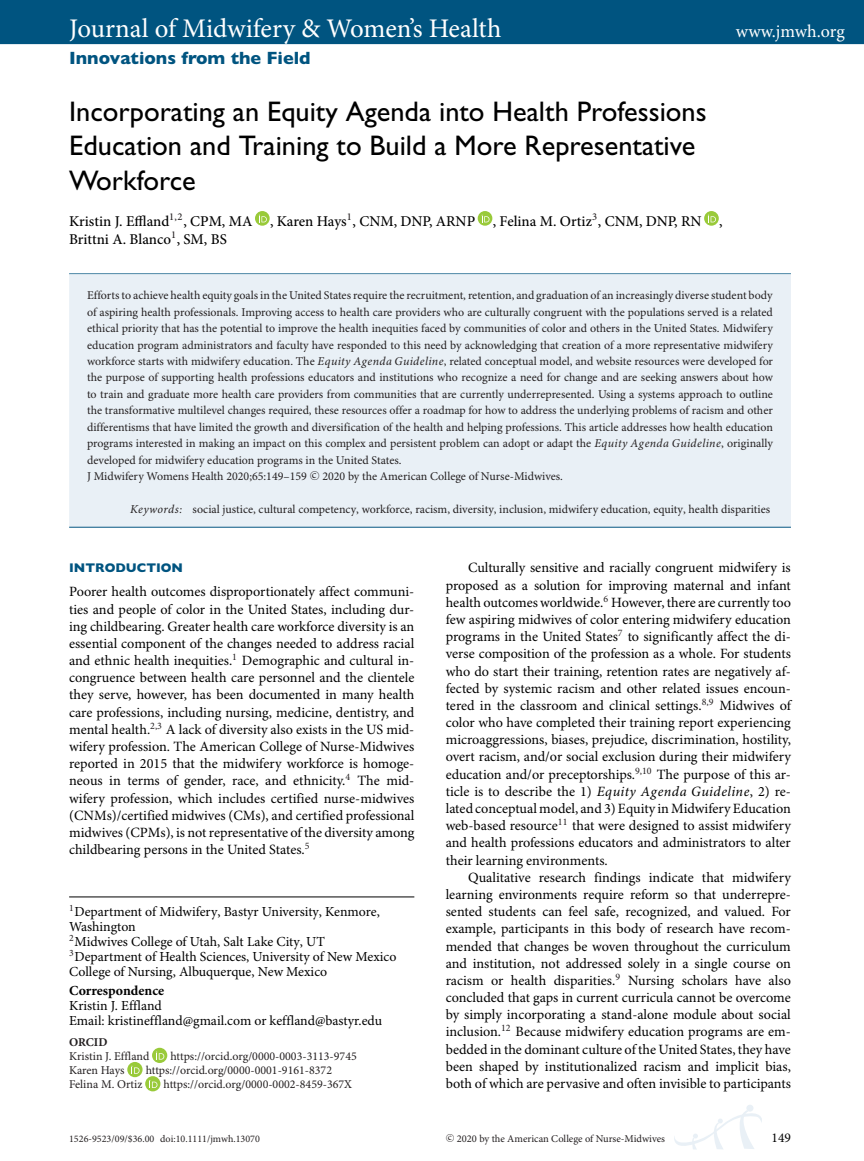
<style>
.page{position:relative;width:864px;height:1161px;background:#fff}
.page>*{position:absolute;margin:0;border:0;box-sizing:border-box;transform-origin:0 0}
.t1{font:28.35px/34.3px "Gill Sans";color:#000}
.t2{font:26.85px "Minion Pro";color:#fff}
.t3{font:800 18px "Gill Sans";color:#005480}
.t4{font:18px "Minion Pro";color:#fff}
.t5{font:500 15px/18px "Minion Pro";color:#000}
.t6{font:14.25px/17.2px "Minion Pro";color:#000;text-align:justify}
.t7{font:13.8px/15px "Minion Pro";color:#000}
.t8{font:700 13.8px "Minion Pro";color:#000}
.t9{font:13.5px "Minion Pro";color:#000}
.t10{font:800 12.75px "Gill Sans";color:#005480}
.t11{font:12px/16.5px "Minion Pro";color:#231f20}
.t12{font:700 12px "Minion Pro";letter-spacing:-.005em;color:#231f20}
.t13{font:10.5px "Minion Pro";color:#231f20}
.t14{font:10.05px "Minion Pro";color:#231f20}
.s1{font-style:italic}
</style>
<div class="page">
<div style="left:0;top:0;width:864px;height:44px;background:#005480"></div>
<svg style="left:255px;top:211px;width:15px;height:15px"></svg>
<svg style="left:259px;top:215px;width:8px;height:7px"></svg>
<svg style="left:478px;top:211px;width:14px;height:15px"></svg>
<svg style="left:482px;top:215px;width:7px;height:7px"></svg>
<svg style="left:704px;top:211px;width:15px;height:15px"></svg>
<svg style="left:708px;top:215px;width:8px;height:7px"></svg>
<div style="left:69px;top:274px;width:722px;height:253px;background:#e9f0f6"></div>
<hr style="left:69px;top:527px;width:722px;height:1px;background:#005480">
<hr style="left:69px;top:897px;width:345px;height:1px;background:#000">
<div style="left:152px;top:1048px;width:15px;height:15px;background:#99ca3a;border-radius:50%"></div>
<svg style="left:156px;top:1052px;width:8px;height:8px"></svg>
<svg style="left:127px;top:1062px;width:16px;height:15px"></svg>
<svg style="left:131px;top:1066px;width:9px;height:8px"></svg>
<div style="left:145px;top:1076px;width:15px;height:15px;background:#99ca3a;border-radius:50%"></div>
<svg style="left:149px;top:1080px;width:8px;height:8px"></svg>
<div style="left:746px;top:1105px;width:8px;height:7px;background:#e9f0f6;border-radius:50%"></div>
<svg style="left:674px;top:1109px;width:88px;height:41px"></svg>
<h2 class="t2" style="left:69px;top:17px;width:434px">Journal of Midwifery &amp; Women’s Health</h2>
<p class="t4" style="left:736px;top:24px;width:110px">www.jmwh.org</p>
<p class="t3" style="left:69px;top:52px;width:243px">Innovations from the Field</p>
<h1 class="t1" style="left:69px;top:98px;width:639px">Incorporating an Equity Agenda into Health Professions<br>Education and Training to Build a More Representative<br>Workforce</h1>
<p class="t5" style="left:69px;top:212px;width:655px">Kristin J. Effland<sup>1,2</sup>, CPM, MA , Karen Hays<sup>1</sup>, CNM, DNP, ARNP , Felina M. Ortiz<sup>3</sup>, CNM, DNP, RN ,<br>Brittni A. Blanco<sup>1</sup>, SM, BS</p>
<p class="t11" style="left:87px;top:288px;width:687px">Efforts to achieve health equity goals in the United States require the recruitment, retention, and graduation of an increasingly diverse student body of aspiring health professionals. Improving access to health care providers who are culturally congruent with the populations served is a related ethical priority that has the potential to improve the health inequities faced by communities of color and others in the United States. Midwifery education program administrators and faculty have responded to this need by acknowledging that creation of a more representative midwifery workforce starts with midwifery education. The <span class="s1">Equity Agenda Guideline</span>, related conceptual model, and website resources were developed for the purpose of supporting health professions educators and institutions who recognize a need for change and are seeking answers about how to train and graduate more health care providers from communities that are currently underrepresented. Using a systems approach to outline the transformative multilevel changes required, these resources offer a roadmap for how to address the underlying problems of racism and other differentisms that have limited the growth and diversification of the health and helping professions. This article addresses how health education programs interested in making an impact on this complex and persistent problem can adopt or adapt the <span class="s1">Equity Agenda Guideline</span>, originally developed for midwifery education programs in the United States.<br>J Midwifery Womens Health 2020;65:149–159 <sup>-</sup><sup>c</sup> 2020 by the American College of Nurse-Midwives.</p>
<p class="t11" style="left:130px;top:502px;width:642px"><span class="s1">Keywords:</span> social justice, cultural competency, workforce, racism, diversity, inclusion, midwifery education, equity, health disparities</p>
<p class="t10" style="left:69px;top:564px;width:115px">INTRODUCTION</p>
<p class="t6" style="left:69px;top:584px;width:347px">Poorer health outcomes disproportionately affect communi&shy;ties and people of color in the United States, including dur&shy;ing childbearing. Greater health care workforce diversity is an essential component of the changes needed to address racial and ethnic health inequities.<sup>1</sup> Demographic and cultural in&shy;congruence between health care personnel and the clientele they serve, however, has been documented in many health care professions, including nursing, medicine, dentistry, and mental health.<sup>2,3</sup> A lack of diversity also exists in the US mid&shy;wifery profession. The American College of Nurse-Midwives reported in 2015 that the midwifery workforce is homoge&shy;neous in terms of gender, race, and ethnicity.<sup>4</sup> The mid&shy;wifery profession, which includes certified nurse-midwives (CNMs)/certified midwives (CMs), and certified professional midwives (CPMs), is not representative of the diversity among childbearing persons in the United States.<sup>5</sup></p>
<p class="t7" style="left:69px;top:905px;width:329px"><sup>1</sup>Department of Midwifery, Bastyr University, Kenmore, Washington<br><sup>2</sup>Midwives College of Utah, Salt Lake City, UT <sup>3</sup>Department of Health Sciences, University of New Mexico College of Nursing, Albuquerque, New Mexico</p>
<p class="t8" style="left:69px;top:985px;width:97px">Correspondence</p>
<p class="t7" style="left:69px;top:999px;width:314px">Kristin J. Effland<br>Email: kristineffland@gmail.com or keffland@bastyr.edu</p>
<p class="t12" style="left:69px;top:1037px;width:40px">ORCID</p>
<p class="t11" style="left:69px;top:1049px;width:82px">Kristin J. Effland</p>
<p class="t11" style="left:170px;top:1049px;width:188px">https://orcid.org/0000-0003-3113-9745</p>
<p class="t11" style="left:69px;top:1063px;width:57px">Karen Hays</p>
<p class="t11" style="left:146px;top:1063px;width:188px">https://orcid.org/0000-0001-9161-8372</p>
<p class="t11" style="left:69px;top:1077px;width:75px">Felina M. Ortiz</p>
<p class="t11" style="left:164px;top:1077px;width:190px">https://orcid.org/0000-0002-8459-367X</p>
<p class="t6" style="left:446px;top:560px;width:347px;text-indent:22px">Culturally sensitive and racially congruent midwifery is proposed as a solution for improving maternal and infant health outcomes worldwide.<sup>6</sup> However, there are currently too few aspiring midwives of color entering midwifery education programs in the United States<sup>7</sup> to significantly affect the di&shy;verse composition of the profession as a whole. For students who do start their training, retention rates are negatively af&shy;fected by systemic racism and other related issues encoun&shy;tered in the classroom and clinical settings.<sup>8,9</sup> Midwives of color who have completed their training report experiencing microaggressions, biases, prejudice, discrimination, hostility, overt racism, and/or social exclusion during their midwifery education and/or preceptorships.<sup>9,10</sup> The purpose of this ar&shy;ticle is to describe the 1) <span class="s1">Equity Agenda Guideline</span>, 2) re&shy;lated conceptual model, and 3) Equity in Midwifery Education web-based resource<sup>11</sup> that were designed to assist midwifery and health professions educators and administrators to alter their learning environments.</p>
<p class="t6" style="left:446px;top:870px;width:347px;text-indent:22px">Qualitative research findings indicate that midwifery learning environments require reform so that underrepre&shy;sented students can feel safe, recognized, and valued. For example, participants in this body of research have recom&shy;mended that changes be woven throughout the curriculum and institution, not addressed solely in a single course on racism or health disparities.<sup>9</sup> Nursing scholars have also concluded that gaps in current curricula cannot be overcome by simply incorporating a stand-alone module about social inclusion.<sup>12</sup> Because midwifery education programs are em&shy;bedded in the dominant culture of the United States, they have been shaped by institutionalized racism and implicit bias, both of which are pervasive and often invisible to participants</p>
<p class="t14" style="left:69px;top:1135px;width:192px">1526-9523/09/$36.00 doi:10.1111/jmwh.13070</p>
<p class="t13" style="left:446px;top:1134px;width:221px"><sup>-</sup><sup>c</sup> 2020 by the American College of Nurse-Midwives</p>
<p class="t9" style="left:772px;top:1132px;width:21px">149</p>
</div>
